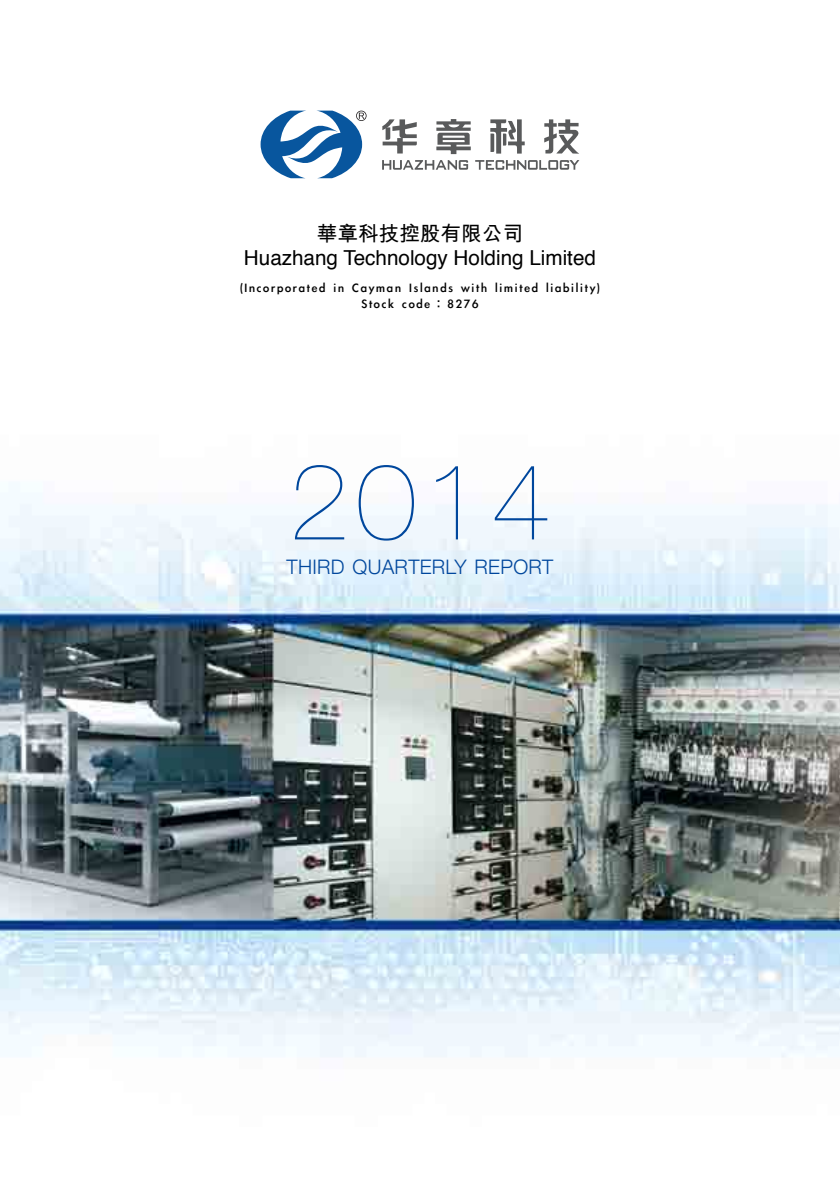
<style>
.page{position:relative;width:840px;height:1191px;background:#fff}
.page>*{position:absolute;margin:0;border:0;box-sizing:border-box;transform-origin:0 0}
.t1{font:200 107.4px "Helvetica Neue";color:#00479d}
.t2{font:20.6px "Helvetica";color:#000}
.t3{font:700 20.6px "M Hei HK";color:#000}
.t4{font:300 20px "Helvetica Neue";letter-spacing:.015em;color:#00479d}
.t5{font:13.8px/15.4px "Li Gothic Med";letter-spacing:.13em;color:#000;text-align:center}
</style>
<div class="page">
<img style="left:0;top:110px;width:839px;height:948px">
<svg style="left:260px;top:111px;width:106px;height:67px"></svg>
<svg style="left:382px;top:160px;width:197px;height:10px"></svg>
<svg style="left:382px;top:119px;width:34px;height:34px"></svg>
<svg style="left:544px;top:119px;width:35px;height:35px"></svg>
<svg style="left:490px;top:119px;width:34px;height:35px"></svg>
<svg style="left:436px;top:119px;width:34px;height:35px"></svg>
<h2 class="t3" style="left:316px;top:218px;width:208px">華章科技控股有限公司</h2>
<h2 class="t2" style="left:244px;top:242px;width:353px">Huazhang Technology Holding Limited</h2>
<p class="t5" style="left:239px;top:280px;width:362px">(Incorporated in Cayman Islands with limited liability)<br>Stock code：8276</p>
<h1 class="t1" style="left:289px;top:439px;width:263px">2014</h1>
<h3 class="t4" style="left:286px;top:554px;width:268px">THIRD QUARTERLY REPORT</h3>
</div>
